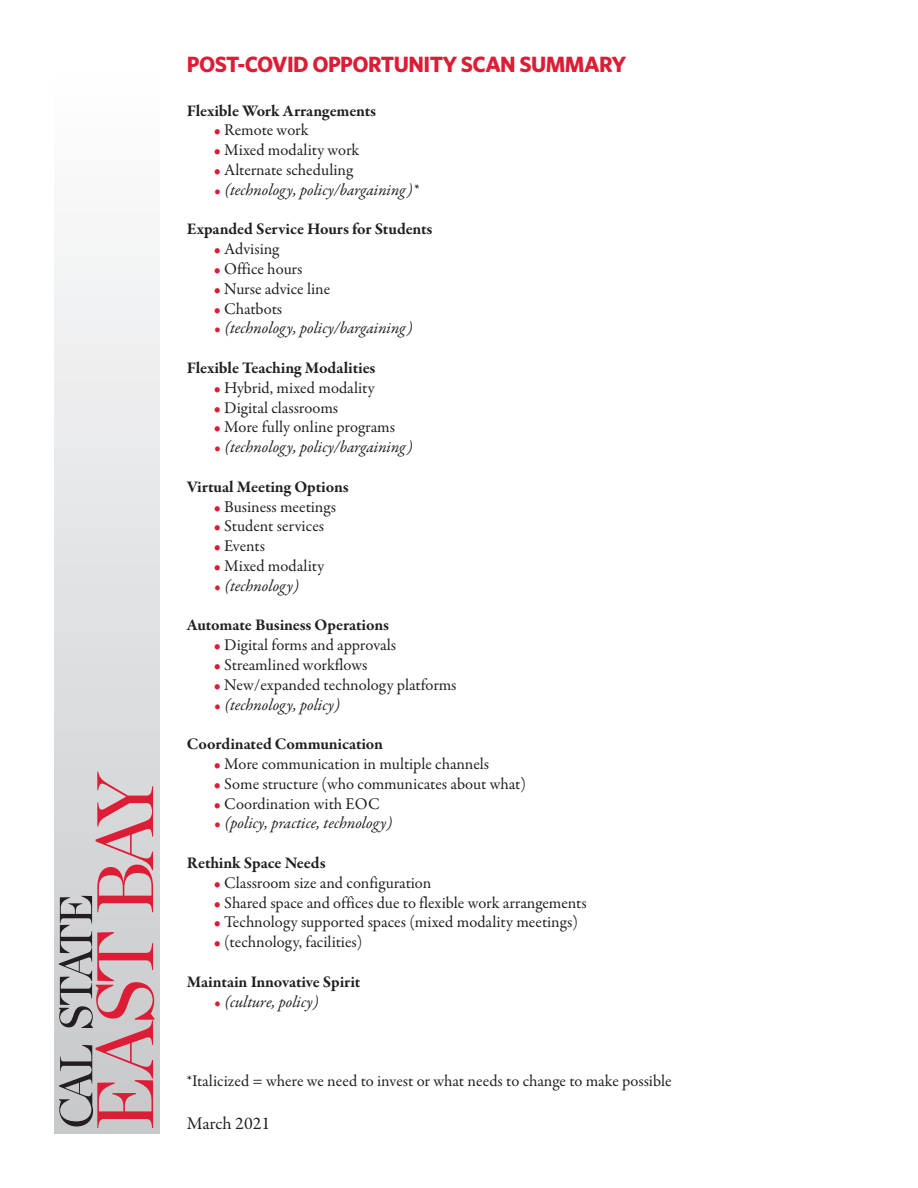
<style>
.page{position:relative;width:918px;height:1188px;background:#fff}
.page>*{position:absolute;margin:0;border:0;box-sizing:border-box;transform-origin:0 0}
.t1{font:700 22.2px "Whitney";letter-spacing:-.025em;color:#dd1d35}
.t2{font:18px "Garamond Premr Pro";color:#231f20}
.t3{font:16.5px "Garamond Premr Pro";color:#231f20}
.t4{font:700 16.5px "Garamond Premr Pro";letter-spacing:-.01em;color:#231f20}
.t5{font:italic 16.5px "Garamond Premr Pro";color:#231f20}
.s1{color:#dd1d35}
</style>
<div class="page">
<div style="left:54px;top:54px;width:106px;height:1080px;background:linear-gradient(to bottom,#feffff,#c6c7ca)"></div>
<svg style="left:59px;top:772px;width:96px;height:356px;background:#c5a9ae"></svg>
<p class="t1" style="left:187px;top:49px;width:441px">POST-COVID OPPORTUNITY SCAN SUMMARY</p>
<p class="t4" style="left:187px;top:100px;width:191px">Flexible Work Arrangements</p>
<p class="t3" style="left:214px;top:120px;width:96px"><span class="s1">•</span> Remote work</p>
<p class="t3" style="left:214px;top:140px;width:147px"><span class="s1">•</span> Mixed modality work</p>
<p class="t3" style="left:214px;top:160px;width:141px"><span class="s1">•</span> Alternate scheduling</p>
<p class="t5" style="left:214px;top:179px;width:206px"><span class="s1">•</span> (technology, policy/bargaining)*</p>
<p class="t4" style="left:187px;top:219px;width:247px">Expanded Service Hours for Students</p>
<p class="t3" style="left:214px;top:239px;width:67px"><span class="s1">•</span> Advising</p>
<p class="t3" style="left:214px;top:259px;width:90px"><span class="s1">•</span> Office hours</p>
<p class="t3" style="left:214px;top:279px;width:118px"><span class="s1">•</span> Nurse advice line</p>
<p class="t3" style="left:214px;top:298px;width:70px"><span class="s1">•</span> Chatbots</p>
<p class="t5" style="left:214px;top:318px;width:200px"><span class="s1">•</span> (technology, policy/bargaining)</p>
<p class="t4" style="left:187px;top:358px;width:190px">Flexible Teaching Modalities</p>
<p class="t3" style="left:214px;top:378px;width:162px"><span class="s1">•</span> Hybrid, mixed modality</p>
<p class="t3" style="left:214px;top:397px;width:126px"><span class="s1">•</span> Digital classrooms</p>
<p class="t3" style="left:214px;top:417px;width:183px"><span class="s1">•</span> More fully online programs</p>
<p class="t5" style="left:214px;top:437px;width:200px"><span class="s1">•</span> (technology, policy/bargaining)</p>
<p class="t4" style="left:187px;top:477px;width:163px">Virtual Meeting Options</p>
<p class="t3" style="left:214px;top:496px;width:124px"><span class="s1">•</span> Business meetings</p>
<p class="t3" style="left:214px;top:516px;width:112px"><span class="s1">•</span> Student services</p>
<p class="t3" style="left:214px;top:536px;width:53px"><span class="s1">•</span> Events</p>
<p class="t3" style="left:214px;top:556px;width:112px"><span class="s1">•</span> Mixed modality</p>
<p class="t5" style="left:214px;top:575px;width:87px"><span class="s1">•</span> (technology)</p>
<p class="t4" style="left:187px;top:615px;width:204px">Automate Business Operations</p>
<p class="t3" style="left:214px;top:635px;width:184px"><span class="s1">•</span> Digital forms and approvals</p>
<p class="t3" style="left:214px;top:655px;width:155px"><span class="s1">•</span> Streamlined workflows</p>
<p class="t3" style="left:214px;top:675px;width:244px"><span class="s1">•</span> New/expanded technology platforms</p>
<p class="t5" style="left:214px;top:694px;width:128px"><span class="s1">•</span> (technology, policy)</p>
<p class="t4" style="left:187px;top:734px;width:198px">Coordinated Communication</p>
<p class="t3" style="left:214px;top:754px;width:277px"><span class="s1">•</span> More communication in multiple channels</p>
<p class="t3" style="left:214px;top:774px;width:314px"><span class="s1">•</span> Some structure (who communicates about what)</p>
<p class="t3" style="left:214px;top:793px;width:168px"><span class="s1">•</span> Coordination with EOC</p>
<p class="t5" style="left:214px;top:813px;width:180px"><span class="s1">•</span> (policy, practice, technology)</p>
<p class="t4" style="left:187px;top:853px;width:140px">Rethink Space Needs</p>
<p class="t3" style="left:214px;top:873px;width:219px"><span class="s1">•</span> Classroom size and configuration</p>
<p class="t3" style="left:214px;top:892px;width:374px"><span class="s1">•</span> Shared space and offices due to flexible work arrangements</p>
<p class="t3" style="left:214px;top:912px;width:366px"><span class="s1">•</span> Technology supported spaces (mixed modality meetings)</p>
<p class="t3" style="left:214px;top:932px;width:150px"><span class="s1">•</span> (technology, facilities)</p>
<p class="t4" style="left:187px;top:972px;width:175px">Maintain Innovative Spirit</p>
<p class="t5" style="left:214px;top:991px;width:106px"><span class="s1">•</span> (culture, policy)</p>
<p class="t3" style="left:187px;top:1071px;width:486px">*Italicized = where we need to invest or what needs to change to make possible</p>
<p class="t2" style="left:187px;top:1113px;width:85px">March 2021</p>
</div>
